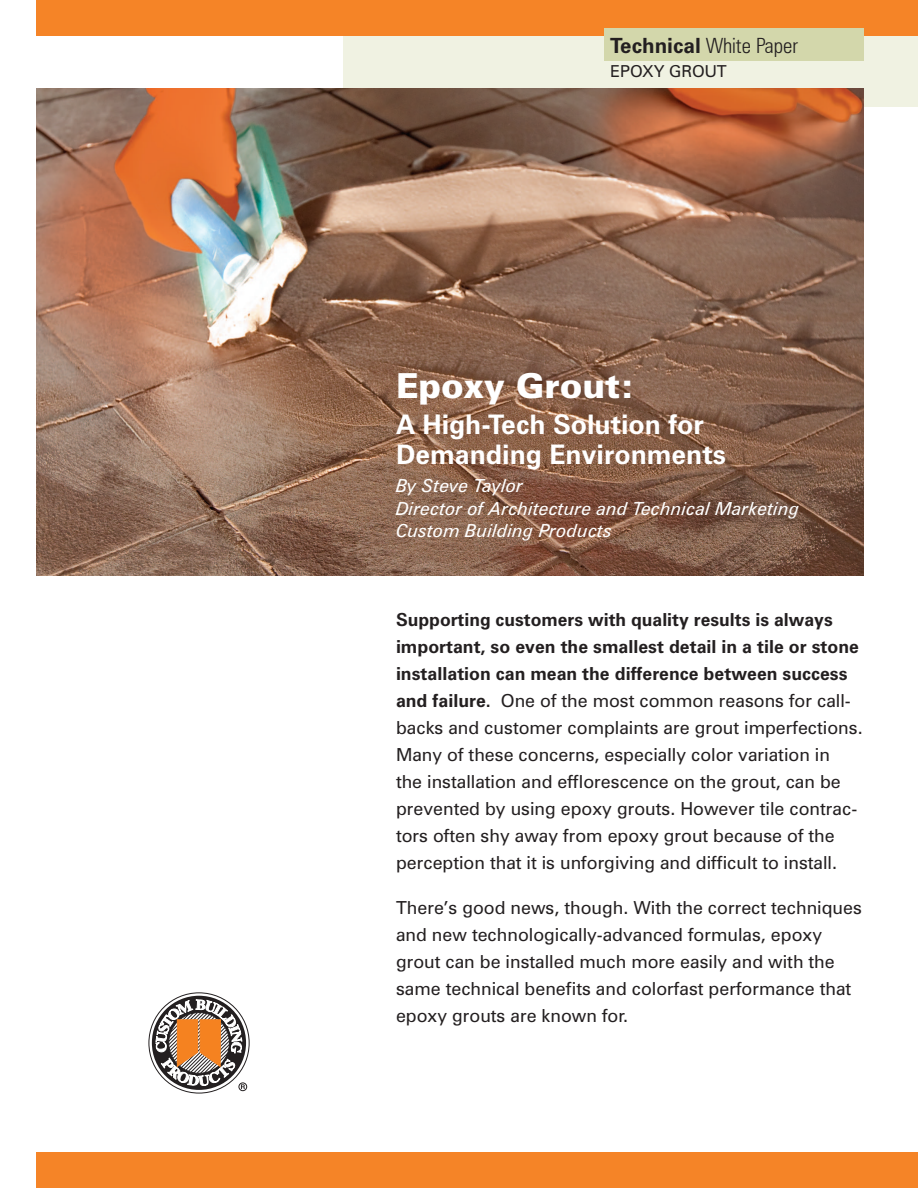
<style>
.page{position:relative;width:918px;height:1188px;background:#fff}
.page>*{position:absolute;margin:0;border:0;box-sizing:border-box;transform-origin:0 0}
.t1{font:900 34.5px "Zurich BT";color:#fff}
.t2{font:700 27px/30px "Zurich BT";color:#fff}
.t3{font:300 condensed 21px "Zurich BT";color:#231f20}
.t4{font:18px/27px "Zurich BT";color:#231f20}
.t5{font:italic 18px/22.5px "Zurich BT";color:#fff}
.t6{font:16.5px "Zurich BT";color:#231f20}
.s1{font-weight:700;font-stretch:normal}
.s2{font-weight:700}
</style>
<div class="page">
<div style="left:343px;top:0;width:575px;height:106px;background:#f0f2e2"></div>
<img style="left:36px;top:89px;width:828px;height:487px">
<svg style="left:149px;top:993px;width:100px;height:100px"></svg>
<svg style="left:156px;top:993px;width:89px;height:96px"></svg>
<div style="left:239px;top:1083px;width:8px;height:8px;border:1px solid #231f20;border-radius:50%"></div>
<div style="left:36px;top:1152px;width:882px;height:36px;background:#f58427"></div>
<div style="left:36px;top:0;width:882px;height:36px;background:#f58427"></div>
<div style="left:604px;top:28px;width:260px;height:33px;background:#d3d7ab"></div>
<p class="t3" style="left:610px;top:33px;width:190px"><span class="s1">Technical</span> White Paper</p>
<p class="t6" style="left:610px;top:61px;width:118px">EPOXY GROUT</p>
<h1 class="t1" style="left:396px;top:364px;width:240px">Epoxy Grout:</h1>
<h2 class="t2" style="left:396px;top:409px;width:332px">A High-Tech Solution for<br>Demanding Environments</h2>
<p class="t5" style="left:396px;top:474px;width:405px">By Steve Taylor<br>Director of Architecture and Technical Marketing<br>Custom Building Products</p>
<p class="t4" style="left:396px;top:606px;width:468px"><span class="s2">Supporting customers with quality results is always important, so even the smallest detail in a tile or stone installation can mean the difference between success and failure.</span> One of the most common reasons for call&shy;backs and customer complaints are grout imperfections.<br>Many of these concerns, especially color variation in<br>the installation and efflorescence on the grout, can be prevented by using epoxy grouts. However tile contrac&shy;tors often shy away from epoxy grout because of the perception that it is unforgiving and difficult to install.</p>
<p class="t4" style="left:396px;top:894px;width:468px">There’s good news, though. With the correct techniques and new technologically-advanced formulas, epoxy grout can be installed much more easily and with the same technical benefits and colorfast performance that epoxy grouts are known for.</p>
</div>
